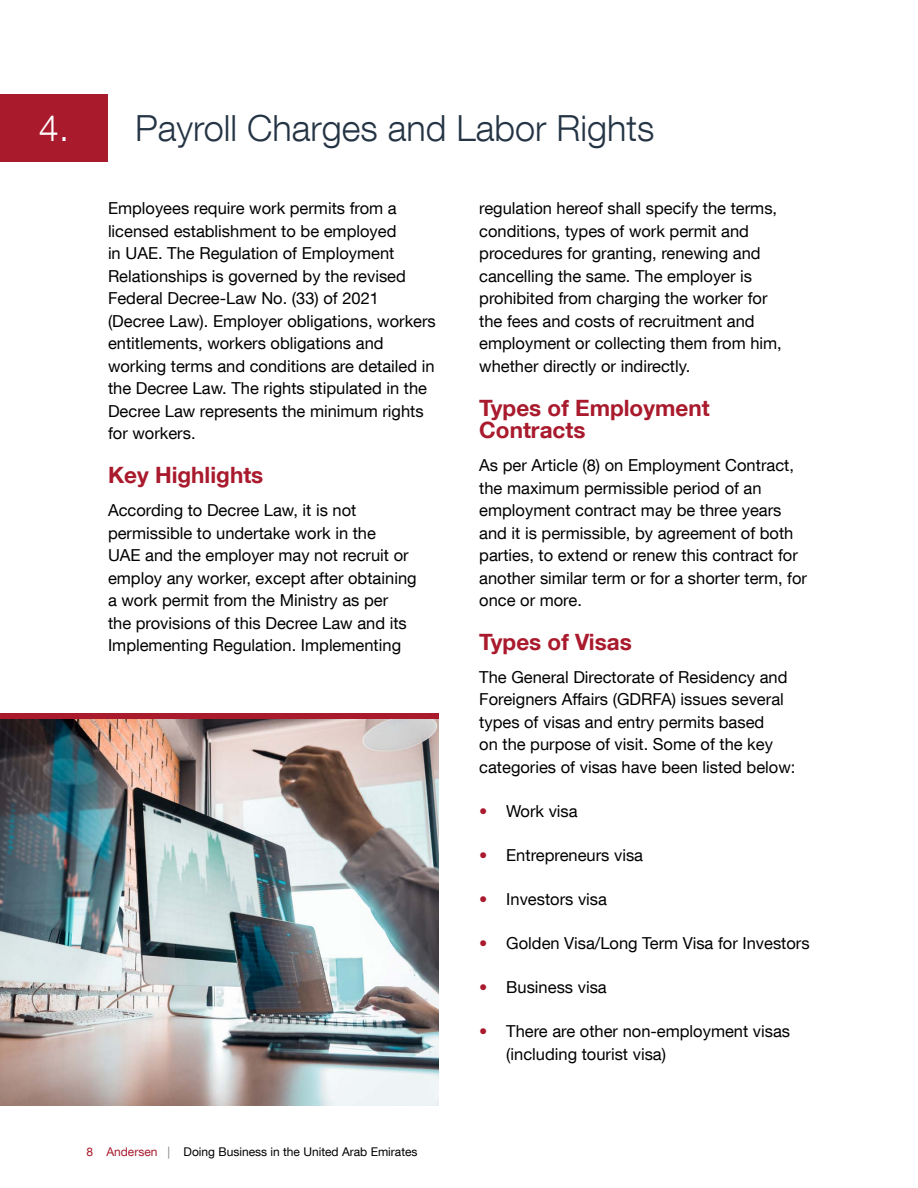
<style>
.page{position:relative;width:918px;height:1188px;background:#fff}
.page>*{position:absolute;margin:0;border:0;box-sizing:border-box;transform-origin:0 0}
.t1{font:300 36px "Helvetica Neue LT Com";color:#243444}
.t2{font:700 22.5px/22.5px "Helvetica Neue LT Com";color:#a91a2d}
.t3{font:16.5px/22.5px "Helvetica Neue LT Com";color:#000}
.t4{font:12px "Helvetica Neue LT Com";color:#000}
.s1{color:#fff}
.s2{color:#a91a2d}
.s3{color:#808285}
</style>
<div class="page">
<div style="left:0;top:94px;width:108px;height:68px;background:#a91a2d"></div>
<img style="left:0;top:719px;width:439px;height:387px">
<div style="left:0;top:713px;width:439px;height:6px;background:#a91a2d"></div>
<h1 class="t1" style="left:39px;top:106px;width:617px"><span class="s1">4.</span> Payroll Charges and Labor Rights</h1>
<p class="t3" style="left:108px;top:197px;width:329px">Employees require work permits from a licensed establishment to be employed<br>in UAE. The Regulation of Employment Relationships is governed by the revised Federal Decree-Law No. (33) of 2021 (Decree Law). Employer obligations, workers entitlements, workers obligations and working terms and conditions are detailed in the Decree Law. The rights stipulated in the Decree Law represents the minimum rights for workers.</p>
<h2 class="t2" style="left:108px;top:463px;width:157px">Key Highlights</h2>
<p class="t3" style="left:108px;top:498px;width:310px">According to Decree Law, it is not permissible to undertake work in the<br>UAE and the employer may not recruit or employ any worker, except after obtaining a work permit from the Ministry as per<br>the provisions of this Decree Law and its Implementing Regulation. Implementing</p>
<p class="t4" style="left:86px;top:1145px;width:333px"><span class="s2">8 Andersen</span> <span class="s3">|</span> Doing Business in the United Arab Emirates</p>
<p class="t3" style="left:479px;top:197px;width:304px">regulation hereof shall specify the terms, conditions, types of work permit and procedures for granting, renewing and cancelling the same. The employer is prohibited from charging the worker for the fees and costs of recruitment and employment or collecting them from him, whether directly or indirectly.</p>
<h2 class="t2" style="left:479px;top:396px;width:232px">Types of Employment<br>Contracts</h2>
<p class="t3" style="left:479px;top:453px;width:329px">As per Article (8) on Employment Contract, the maximum permissible period of an employment contract may be three years and it is permissible, by agreement of both parties, to extend or renew this contract for another similar term or for a shorter term, for once or more.</p>
<h2 class="t2" style="left:479px;top:630px;width:154px">Types of Visas</h2>
<p class="t3" style="left:479px;top:665px;width:318px">The General Directorate of Residency and Foreigners Affairs (GDRFA) issues several types of visas and entry permits based<br>on the purpose of visit. Some of the key categories of visas have been listed below:</p>
<p class="t3" style="left:479px;top:799px;width:100px"><span class="s2">•</span> Work visa</p>
<p class="t3" style="left:479px;top:843px;width:165px"><span class="s2">•</span> Entrepreneurs visa</p>
<p class="t3" style="left:479px;top:888px;width:129px"><span class="s2">•</span> Investors visa</p>
<p class="t3" style="left:479px;top:932px;width:332px"><span class="s2">•</span> Golden Visa/Long Term Visa for Investors</p>
<p class="t3" style="left:479px;top:976px;width:129px"><span class="s2">•</span> Business visa</p>
<p class="t3" style="left:506px;top:1020px;width:285px;text-indent:-27px"><span class="s2">•</span> There are other non-employment visas (including tourist visa)</p>
</div>
